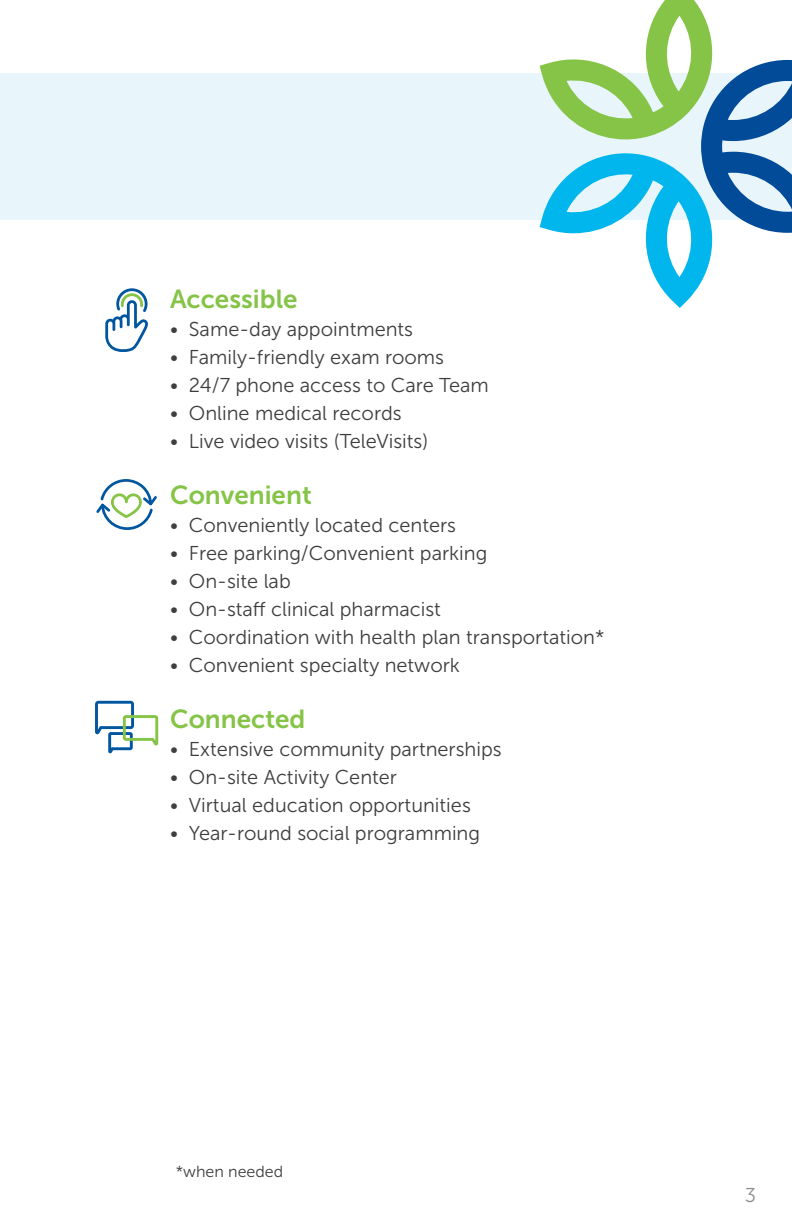
<style>
.page{position:relative;width:792px;height:1224px;background:#fff}
.page>*{position:absolute;margin:0;border:0;box-sizing:border-box;transform-origin:0 0}
.t1{font:26px "Museo Sans 700";color:#85c447}
.t2{font:20px "Museo Sans 300";color:#3e3e3f}
.t3{font:20px "Museo Sans 300";color:#8b8d90}
.t4{font:16px "Museo Sans 300";color:#3e3e3f}
</style>
<div class="page">
<div style="left:0;top:73px;width:792px;height:147px;background:#e8f6fc"></div>
<svg style="left:540px;top:0;width:252px;height:308px"></svg>
<svg style="left:105px;top:288px;width:43px;height:64px"></svg>
<svg style="left:96px;top:479px;width:61px;height:51px"></svg>
<svg style="left:95px;top:701px;width:63px;height:52px"></svg>
<p class="t1" style="left:170px;top:285px;width:129px">Accessible</p>
<p class="t2" style="left:170px;top:319px;width:245px">• Same-day appointments</p>
<p class="t2" style="left:170px;top:347px;width:276px">• Family-friendly exam rooms</p>
<p class="t2" style="left:170px;top:375px;width:320px">• 24/7 phone access to Care Team</p>
<p class="t2" style="left:170px;top:403px;width:233px">• Online medical records</p>
<p class="t2" style="left:170px;top:431px;width:260px">• Live video visits (TeleVisits)</p>
<p class="t1" style="left:170px;top:481px;width:143px">Convenient</p>
<p class="t2" style="left:170px;top:515px;width:288px">• Conveniently located centers</p>
<p class="t2" style="left:170px;top:543px;width:319px">• Free parking/Convenient parking</p>
<p class="t2" style="left:170px;top:571px;width:122px">• On-site lab</p>
<p class="t2" style="left:170px;top:599px;width:272px">• On-staff clinical pharmacist</p>
<p class="t2" style="left:170px;top:627px;width:436px">• Coordination with health plan transportation*</p>
<p class="t2" style="left:170px;top:655px;width:291px">• Convenient specialty network</p>
<p class="t1" style="left:170px;top:705px;width:137px">Connected</p>
<p class="t2" style="left:170px;top:739px;width:333px">• Extensive community partnerships</p>
<p class="t2" style="left:170px;top:767px;width:229px">• On-site Activity Center</p>
<p class="t2" style="left:170px;top:795px;width:302px">• Virtual education opportunities</p>
<p class="t2" style="left:170px;top:823px;width:312px">• Year-round social programming</p>
<p class="t4" style="left:176px;top:1163px;width:109px">*when needed</p>
<p class="t3" style="left:745px;top:1184px;width:13px">3</p>
</div>
